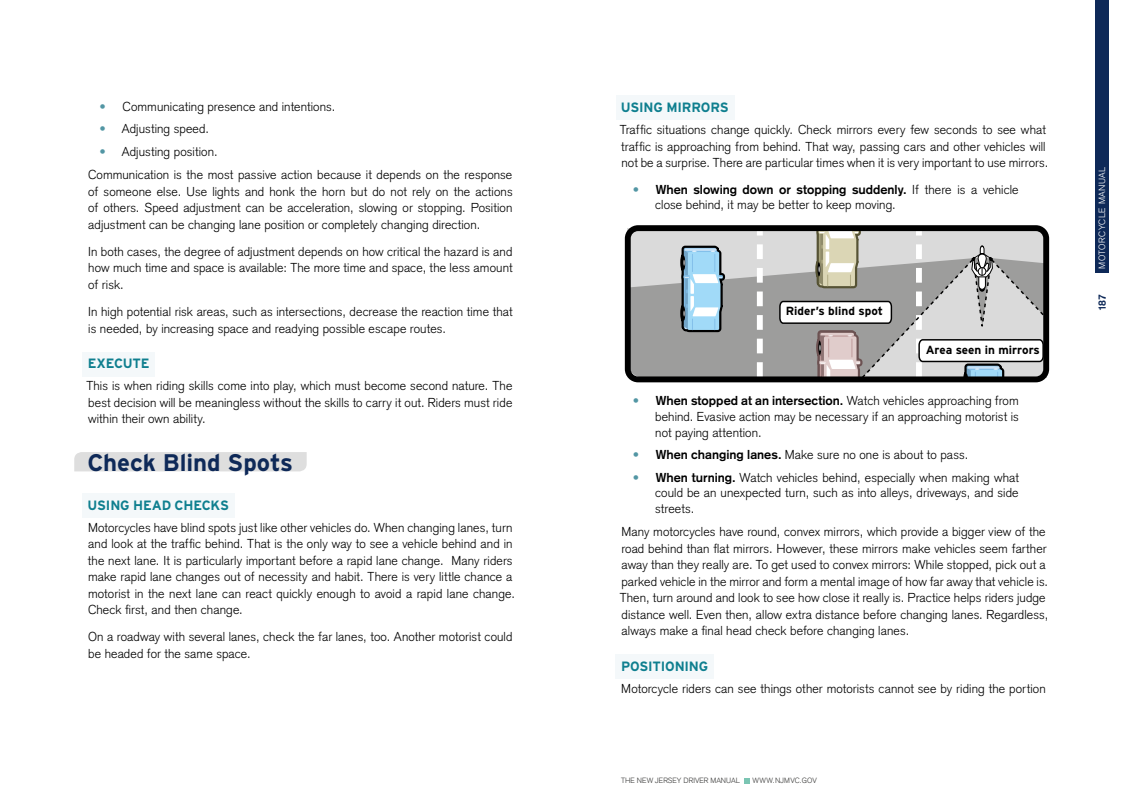
<style>
.page{position:relative;width:1134px;height:810px;background:#fff}
.page>*{position:absolute;margin:0;border:0;box-sizing:border-box;transform-origin:0 0}
.t1{font:700 24px "Interstate";letter-spacing:-.005em;color:#0e2958}
.t2{font:700 13.5px "Interstate";letter-spacing:-.015em;color:#0f7f8f}
.t3{font:300 12.75px/16.5px "Akzidenz Grotesk";letter-spacing:.01em;color:#000}
.t4{font:700 11.85px "Interstate";color:#000}
.t5{font:700 10.5px "Akzidenz Grotesk";color:#0e2958}
.t6{font:300 9px "Akzidenz Grotesk";letter-spacing:.06em;color:#fff}
.t7{font:300 7.5px "Akzidenz Grotesk";color:#3c3c3b}
.t8{font:300 7.5px "Akzidenz Grotesk";letter-spacing:.03em;color:#3c3c3b}
.s1{color:#5296a4}
.s2{font-weight:700}
</style>
<div class="page">
<div style="left:82px;top:352px;width:73px;height:24px;background:#f4f8fa"></div>
<div style="left:74px;top:452px;width:233px;height:19px;background:#dedede"></div>
<div style="left:82px;top:493px;width:153px;height:25px;background:#f4f8fa"></div>
<div style="left:616px;top:96px;width:118px;height:24px;background:#f4f8fa"></div>
<div style="left:616px;top:655px;width:98px;height:24px;background:#f4f8fa"></div>
<svg style="left:625px;top:225px;width:424px;height:157px;background:#919698"></svg>
<svg style="left:778px;top:228px;width:269px;height:151px;background:#b7b7b5"></svg>
<div style="left:1095px;top:0;width:14px;height:273px;background:#0e2958"></div>
<svg style="left:744px;top:778px;width:6px;height:6px"></svg>
<p class="t3" style="left:99px;top:98px;width:237px"><span class="s1">•</span> Communicating presence and intentions.</p>
<p class="t3" style="left:99px;top:121px;width:111px"><span class="s1">•</span> Adjusting speed.</p>
<p class="t3" style="left:88px;top:140px;width:426px;line-height:23.2px;text-indent:11px"><span class="s1">•</span> Adjusting position.<br>Communication is the most passive action because it depends on the response</p>
<p class="t3" style="left:88px;top:183px;width:426px;text-align:justify">of someone else. Use lights and honk the horn but do not rely on the actions of others. Speed adjustment can be acceleration, slowing or stopping. Position adjustment can be changing lane position or completely changing direction.</p>
<p class="t3" style="left:88px;top:243px;width:426px;text-align:justify">In both cases, the degree of adjustment depends on how critical the hazard is and how much time and space is available: The more time and space, the less amount of risk.</p>
<p class="t3" style="left:88px;top:304px;width:426px">In high potential risk areas, such as intersections, decrease the reaction time that is needed, by increasing space and readying possible escape routes.</p>
<p class="t2" style="left:88px;top:356px;width:63px">EXECUTE</p>
<p class="t3" style="left:86px;top:378px;width:427px;text-align:justify">This is when riding skills come into play, which must become second nature. The best decision will be meaningless without the skills to carry it out. Riders must ride within their own ability.</p>
<h1 class="t1" style="left:87px;top:450px;width:207px">Check Blind Spots</h1>
<p class="t2" style="left:88px;top:497px;width:143px">USING HEAD CHECKS</p>
<p class="t3" style="left:88px;top:519px;width:429px">Motorcycles have blind spots just like other vehicles do. When changing lanes, turn and look at the traffic behind. That is the only way to see a vehicle behind and in the next lane. It is particularly important before a rapid lane change. Many riders make rapid lane changes out of necessity and habit. There is very little chance a motorist in the next lane can react quickly enough to avoid a rapid lane change.<br>Check first, and then change.</p>
<p class="t3" style="left:88px;top:629px;width:426px">On a roadway with several lanes, check the far lanes, too. Another motorist could be headed for the same space.</p>
<p class="t2" style="left:621px;top:100px;width:109px">USING MIRRORS</p>
<p class="t3" style="left:620px;top:121px;width:430px">Traffic situations change quickly. Check mirrors every few seconds to see what traffic is approaching from behind. That way, passing cars and other vehicles will not be a surprise. There are particular times when it is very important to use mirrors.</p>
<p class="t3" style="left:655px;top:181px;width:365px;line-height:15.8px;text-indent:-22px"><span class="s1">•</span> <span class="s2">When slowing down or stopping suddenly.</span> If there is a vehicle close behind, it may be better to keep moving.</p>
<p class="t4" style="left:786px;top:304px;width:99px">Rider’s blind spot</p>
<p class="t4" style="left:926px;top:343px;width:116px">Area seen in mirrors</p>
<p class="t3" style="left:655px;top:393px;width:365px;line-height:15.8px;text-align:justify;text-indent:-23px"><span class="s1">•</span> <span class="s2">When stopped at an intersection.</span> Watch vehicles approaching from behind. Evasive action may be necessary if an approaching motorist is not paying attention.</p>
<p class="t3" style="left:633px;top:446px;width:337px"><span class="s1">•</span> <span class="s2">When changing lanes.</span> Make sure no one is about to pass.</p>
<p class="t3" style="left:655px;top:469px;width:365px;line-height:15.8px;text-align:justify;text-indent:-22px"><span class="s1">•</span> <span class="s2">When turning.</span> Watch vehicles behind, especially when making what could be an unexpected turn, such as into alleys, driveways, and side streets.</p>
<p class="t3" style="left:620px;top:524px;width:430px">Many motorcycles have round, convex mirrors, which provide a bigger view of the road behind than flat mirrors. However, these mirrors make vehicles seem farther away than they really are. To get used to convex mirrors: While stopped, pick out a parked vehicle in the mirror and form a mental image of how far away that vehicle is.<br>Then, turn around and look to see how close it really is. Practice helps riders judge distance well. Even then, allow extra distance before changing lanes. Regardless, always make a final head check before changing lanes.</p>
<p class="t2" style="left:621px;top:659px;width:89px">POSITIONING</p>
<p class="t3" style="left:621px;top:680px;width:426px">Motorcycle riders can see things other motorists cannot see by riding the portion</p>
<p class="t7" style="left:621px;top:776px;width:121px">THE NEW JERSEY DRIVER MANUAL</p>
<p class="t8" style="left:753px;top:776px;width:66px">WWW.NJMVC.GOV</p>
<p class="t6" style="left:1097px;top:269px;width:104px;rotate:-90deg">Motorcycle Manual</p>
<p class="t5" style="left:1096px;top:311px;width:19px;rotate:-90deg">187</p>
</div>
